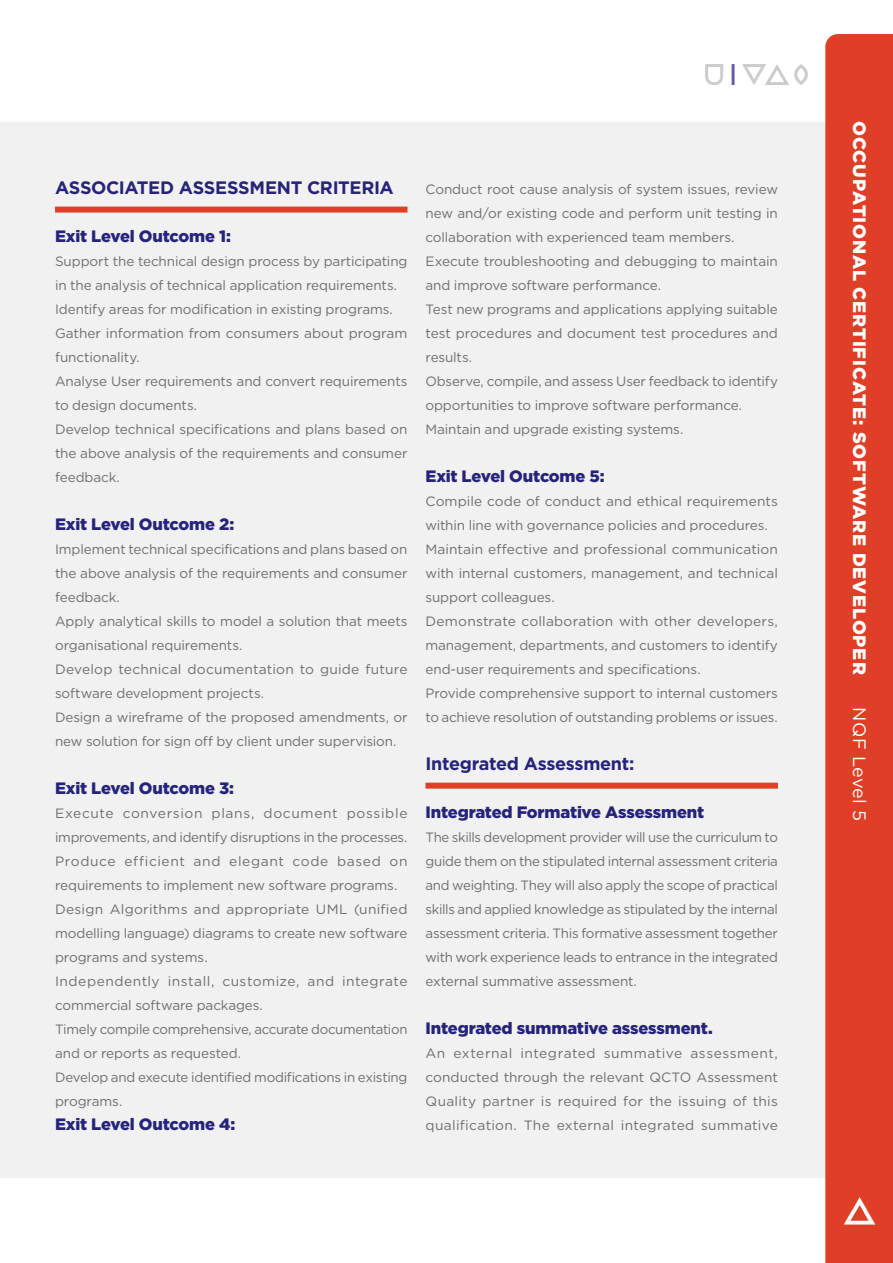
<style>
.page{position:relative;width:893px;height:1263px;background:#fff}
.page>*{position:absolute;margin:0;border:0;box-sizing:border-box;transform-origin:0 0}
.t1{font:700 18px "Gotham HTF";letter-spacing:-.02em;color:#26247a}
.t2{font:900 18px "Gotham HTF";letter-spacing:.045em;color:#fff}
.t3{font:18px "Gotham HTF";letter-spacing:.01em;color:#fff}
.t4{font:900 16.5px "Gotham HTF";letter-spacing:-.01em;color:#26247a}
.t5{font:13.5px/24px "Gotham HTF";letter-spacing:-.005em;color:#6d6e71}
</style>
<div class="page">
<svg style="left:705px;top:64px;width:18px;height:21px"></svg>
<svg style="left:732px;top:64px;width:2px;height:21px"></svg>
<svg style="left:742px;top:64px;width:66px;height:21px"></svg>
<div style="left:0;top:122px;width:825px;height:1056px;background:#f1f1f2"></div>
<div style="left:825px;top:34px;width:68px;height:1229px;background:#df3f26"></div>
<svg style="left:844px;top:1197px;width:31px;height:27px"></svg>
<div style="left:55px;top:207px;width:352px;height:6px;background:#df3f26"></div>
<div style="left:425px;top:783px;width:353px;height:6px;background:#df3f26"></div>
<h1 class="t1" style="left:55px;top:177px;width:340px">ASSOCIATED ASSESSMENT CRITERIA</h1>
<p class="t4" style="left:55px;top:226px;width:177px">Exit Level Outcome 1:</p>
<p class="t5" style="left:55px;top:249px;width:354px">Support the technical design process by participating in the analysis of technical application requirements.<br>Identify areas for modification in existing programs.<br>Gather information from consumers about program functionality.<br>Analyse User requirements and convert requirements to design documents.<br>Develop technical specifications and plans based on the above analysis of the requirements and consumer feedback.</p>
<p class="t4" style="left:55px;top:514px;width:181px">Exit Level Outcome 2:</p>
<p class="t5" style="left:55px;top:537px;width:354px">Implement technical specifications and plans based on the above analysis of the requirements and consumer feedback.<br>Apply analytical skills to model a solution that meets organisational requirements.<br>Develop technical documentation to guide future software development projects.<br>Design a wireframe of the proposed amendments, or new solution for sign off by client under supervision.</p>
<p class="t4" style="left:55px;top:778px;width:181px">Exit Level Outcome 3:</p>
<p class="t5" style="left:55px;top:801px;width:354px">Execute conversion plans, document possible improvements, and identify disruptions in the processes.<br>Produce efficient and elegant code based on requirements to implement new software programs.<br>Design Algorithms and appropriate UML (unified modelling language) diagrams to create new software programs and systems.<br>Independently install, customize, and integrate commercial software packages.<br>Timely compile comprehensive, accurate documentation and or reports as requested.<br>Develop and execute identified modifications in existing programs.</p>
<p class="t4" style="left:55px;top:1114px;width:182px">Exit Level Outcome 4:</p>
<p class="t5" style="left:425px;top:177px;width:354px">Conduct root cause analysis of system issues, review new and/or existing code and perform unit testing in collaboration with experienced team members.<br>Execute troubleshooting and debugging to maintain and improve software performance.<br>Test new programs and applications applying suitable test procedures and document test procedures and results.<br>Observe, compile, and assess User feedback to identify opportunities to improve software performance.<br>Maintain and upgrade existing systems.</p>
<p class="t4" style="left:425px;top:466px;width:181px">Exit Level Outcome 5:</p>
<p class="t5" style="left:425px;top:489px;width:354px">Compile code of conduct and ethical requirements within line with governance policies and procedures.<br>Maintain effective and professional communication with internal customers, management, and technical support colleagues.<br>Demonstrate collaboration with other developers, management, departments, and customers to identify end-user requirements and specifications.<br>Provide comprehensive support to internal customers to achieve resolution of outstanding problems or issues.</p>
<h1 class="t1" style="left:425px;top:753px;width:211px">Integrated Assessment:</h1>
<p class="t4" style="left:425px;top:802px;width:280px">Integrated Formative Assessment</p>
<p class="t5" style="left:425px;top:825px;width:354px;text-align:justify">The skills development provider will use the curriculum to guide them on the stipulated internal assessment criteria and weighting. They will also apply the scope of practical skills and applied knowledge as stipulated by the internal assessment criteria. This formative assessment together with work experience leads to entrance in the integrated external summative assessment.</p>
<p class="t4" style="left:425px;top:1018px;width:289px">Integrated summative assessment.</p>
<p class="t5" style="left:425px;top:1041px;width:354px;text-align:justify">An external integrated summative assessment, conducted through the relevant QCTO Assessment Quality partner is required for the issuing of this qualification. The external integrated summative</p>
<h1 class="t2" style="left:870px;top:121px;width:555px;rotate:90deg">OCCUPATIONAL CERTIFICATE: SOFTWARE DEVELOPER</h1>
<h1 class="t3" style="left:869px;top:707px;width:115px;rotate:90deg">NQF Level 5</h1>
</div>
